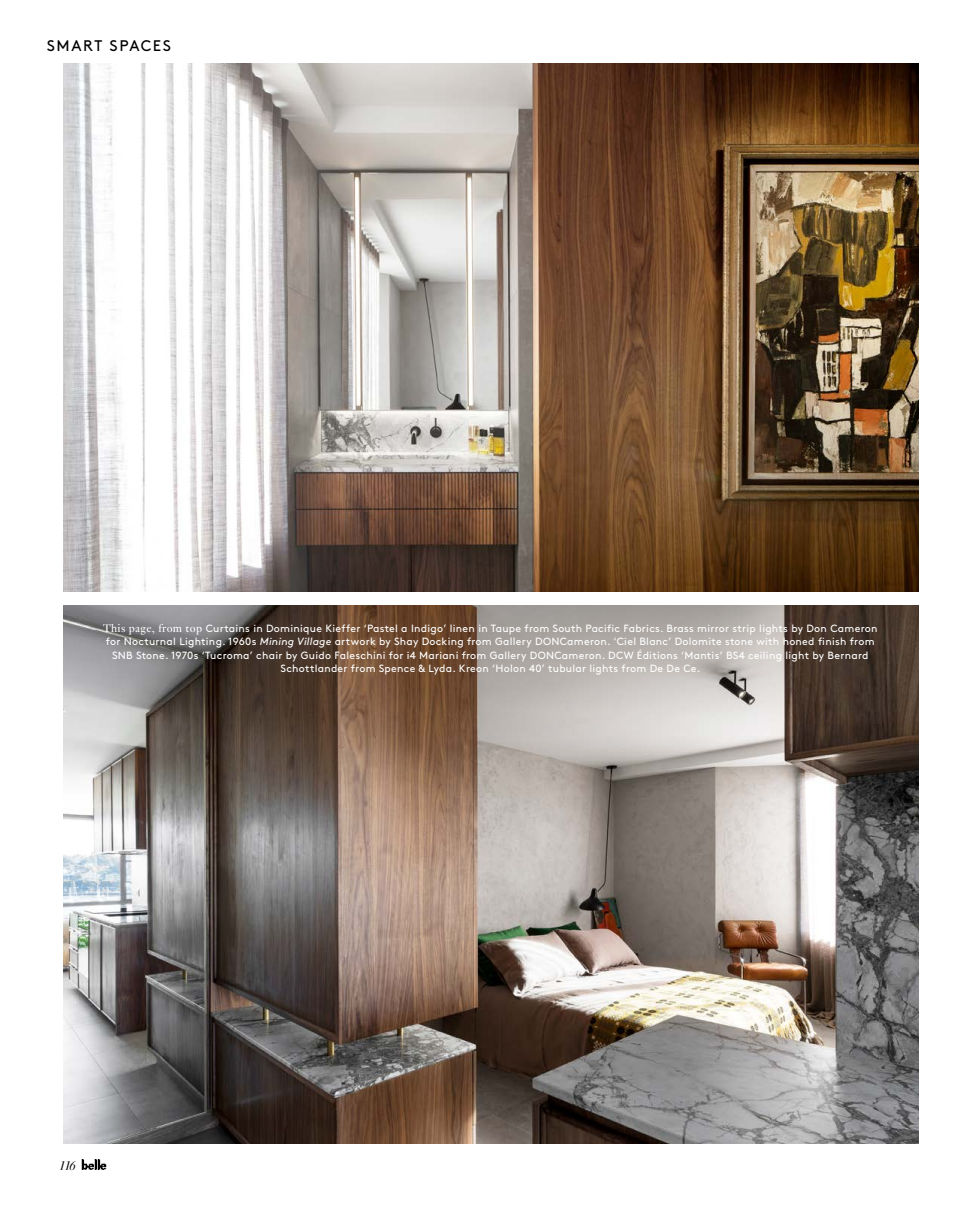
<style>
.page{position:relative;width:978px;height:1212px;background:#fff}
.page>*{position:absolute;margin:0;border:0;box-sizing:border-box;transform-origin:0 0}
.t1{font:15.3px "Brown Std";letter-spacing:.105em;color:#000}
.t2{font:13.8px "Genath Display Ita";color:#000}
.t3{font:10.5px/13.5px "Brown Std";letter-spacing:.025em;color:#fff;text-align:center}
.s1{font-family:"Genath";font-size:12px}
.s2{font-style:italic}
</style>
<div class="page">
<img style="left:63px;top:606px;width:855px;height:538px">
<img style="left:64px;top:64px;width:854px;height:527px">
<img style="left:81px;top:1160px;width:25px;height:9px">
<h1 class="t1" style="left:47px;top:37px;width:126px">SMART SPACES</h1>
<p class="t3" style="left:103px;top:621px;width:776px"><span class="s1">This page, from top</span> Curtains in Dominique Kieffer ‘Pastel a Indigo’ linen in Taupe from South Pacific Fabrics. Brass mirror strip lights by Don Cameron for Nocturnal Lighting. 1960s <span class="s2">Mining Village</span> artwork by Shay Docking from Gallery DONCameron. ‘Ciel Blanc’ Dolomite stone with honed finish from SNB Stone. 1970s ‘Tucroma’ chair by Guido Faleschini for i4 Mariani from Gallery DONCameron. DCW Éditions ‘Mantis’ BS4 ceiling light by Bernard Schottlander from Spence &amp; Lyda. Kreon ‘Holon 40’ tubular lights from De De Ce.</p>
<h2 class="t2" style="left:59px;top:1156px;width:18px">116</h2>
</div>
